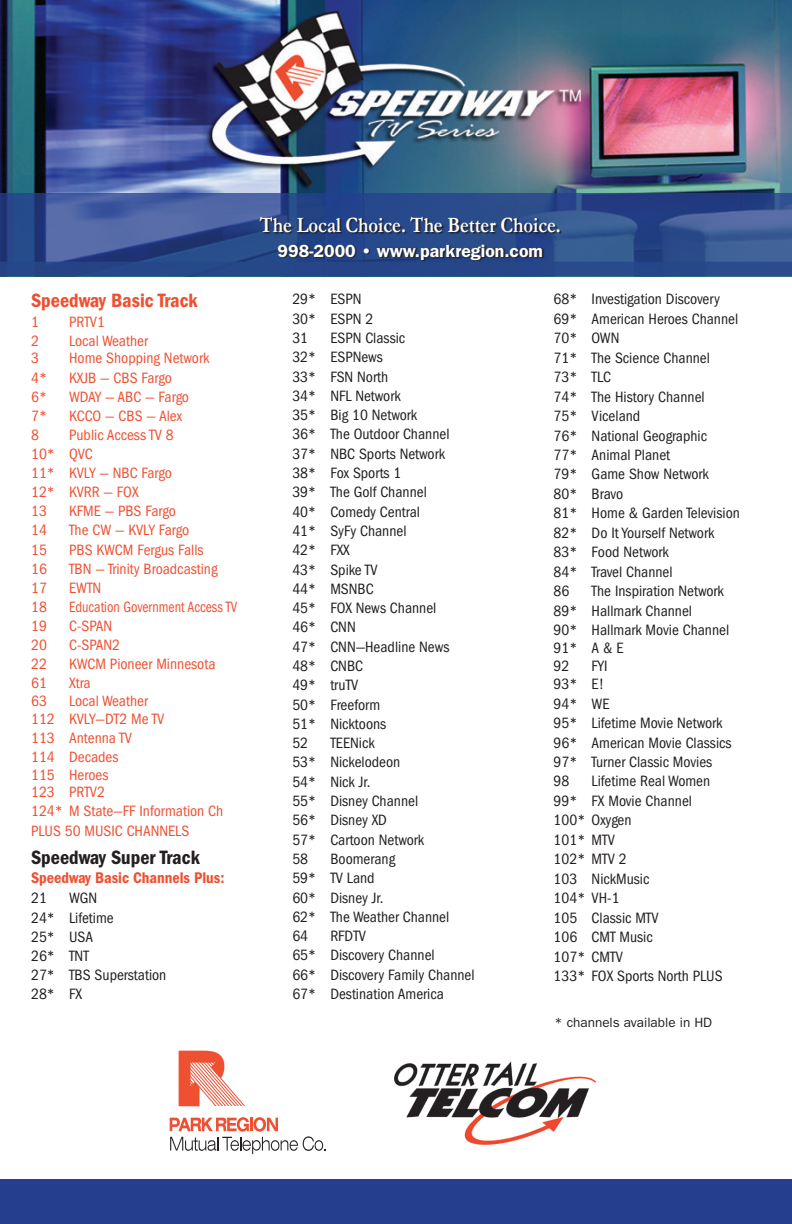
<style>
.page{position:relative;width:792px;height:1224px;background:#fff}
.page>*{position:absolute;margin:0;border:0;box-sizing:border-box;transform-origin:0 0}
.t1{font:700 22px "Garamond";color:#fff;scale:.85 1}
.t2{font:20px "ITC Franklin Gothic Std Dm Cd";color:#ef5032}
.t3{font:20px "ITC Franklin Gothic Std Dm Cd";color:#231f20}
.Body_text{font:600 17.6px "ITC Franklin Gothic Std";color:#fff}
.t4{font:16px "ITC Franklin Gothic Std Dm Cd";color:#ef5032}
.t5{font:condensed 15.6px "ITC Franklin Gothic Std";color:#231f20}
.t6{font:condensed 15.6px/17.6px "ITC Franklin Gothic Std";color:#ef5032}
.t7{font:condensed 15.6px "ITC Franklin Gothic Std";color:#ef5032;scale:.9 1}
.t8{font:13.6px "ITC Franklin Gothic Std";color:#231f20}
</style>
<div class="page">
<div style="left:0;top:1179px;width:792px;height:45px;background:#253f8e"></div>
<img style="left:0;top:0;width:792px;height:277px">
<svg style="left:0;top:193px;width:792px;height:83px;background:#314f8f"></svg>
<svg style="left:179px;top:1051px;width:66px;height:56px"></svg>
<svg style="left:170px;top:1117px;width:156px;height:37px"></svg>
<img style="left:394px;top:1061px;width:202px;height:83px">
<svg style="left:260px;top:218px;width:302px;height:17px;background:#263e6f"></svg>
<svg style="left:279px;top:245px;width:265px;height:17px;background:#233863"></svg>
<p class="t2" style="left:31px;top:289px;width:168px">Speedway Basic Track</p>
<p class="t6" style="left:31px;top:313px;width:9px">1</p>
<p class="t6" style="left:69px;top:313px;width:37px">PRTV1</p>
<p class="t6" style="left:31px;top:332px;width:9px">2</p>
<p class="t6" style="left:69px;top:332px;width:80px">Local Weather</p>
<p class="t6" style="left:31px;top:350px;width:9px">3</p>
<p class="t6" style="left:69px;top:350px;width:142px">Home Shopping Network</p>
<p class="t6" style="left:31px;top:369px;width:17px">4*</p>
<p class="t6" style="left:69px;top:369px;width:104px">KXJB — CBS Fargo</p>
<p class="t6" style="left:31px;top:388px;width:17px">6*</p>
<p class="t6" style="left:69px;top:388px;width:121px">WDAY — ABC — Fargo</p>
<p class="t6" style="left:31px;top:407px;width:17px">7*</p>
<p class="t6" style="left:69px;top:407px;width:114px">KCCO — CBS — Alex</p>
<p class="t6" style="left:31px;top:426px;width:9px">8</p>
<p class="t6" style="left:69px;top:426px;width:106px">Public Access TV 8</p>
<p class="t6" style="left:31px;top:445px;width:63px">10* QVC</p>
<p class="t6" style="left:31px;top:464px;width:142px">11* KVLY — NBC Fargo</p>
<p class="t6" style="left:31px;top:483px;width:109px">12* KVRR — FOX</p>
<p class="t6" style="left:31px;top:503px;width:17px">13</p>
<p class="t6" style="left:69px;top:503px;width:108px">KFME — PBS Fargo</p>
<p class="t6" style="left:31px;top:522px;width:17px">14</p>
<p class="t6" style="left:69px;top:522px;width:122px">The CW — KVLY Fargo</p>
<p class="t6" style="left:31px;top:541px;width:17px">15</p>
<p class="t6" style="left:69px;top:541px;width:136px">PBS KWCM Fergus Falls</p>
<p class="t6" style="left:31px;top:560px;width:17px">16</p>
<p class="t6" style="left:69px;top:560px;width:150px">TBN — Trinity Broadcasting</p>
<p class="t6" style="left:31px;top:579px;width:17px">17</p>
<p class="t6" style="left:69px;top:579px;width:34px">EWTN</p>
<p class="t6" style="left:31px;top:598px;width:17px">18</p>
<p class="t7" style="left:69px;top:598px;width:188px">Education Government Access TV</p>
<p class="t6" style="left:31px;top:617px;width:17px">19</p>
<p class="t6" style="left:69px;top:617px;width:44px">C-SPAN</p>
<p class="t6" style="left:31px;top:636px;width:17px">20</p>
<p class="t6" style="left:69px;top:636px;width:52px">C-SPAN2</p>
<p class="t6" style="left:31px;top:655px;width:17px">22</p>
<p class="t6" style="left:69px;top:655px;width:148px">KWCM Pioneer Minnesota</p>
<p class="t6" style="left:31px;top:675px;width:17px">61</p>
<p class="t6" style="left:69px;top:675px;width:23px">Xtra</p>
<p class="t6" style="left:31px;top:692px;width:17px">63</p>
<p class="t6" style="left:31px;top:692px;width:135px;text-indent:38px">Local Weather<br>112 KVLY—DT2 Me TV</p>
<p class="t6" style="left:31px;top:729px;width:102px">113 Antenna TV</p>
<p class="t6" style="left:31px;top:748px;width:89px">114 Decades<br>115 Heroes<br>123 PRTV2</p>
<p class="t6" style="left:31px;top:803px;width:194px">124* M State—FF Information Ch</p>
<p class="t6" style="left:31px;top:822px;width:160px">PLUS 50 MUSIC CHANNELS</p>
<p class="t3" style="left:31px;top:846px;width:170px">Speedway Super Track</p>
<p class="t4" style="left:31px;top:868px;width:195px">Speedway Basic Channels Plus:</p>
<p class="t5" style="left:31px;top:889px;width:17px">21</p>
<p class="t5" style="left:69px;top:889px;width:30px">WGN</p>
<p class="t5" style="left:31px;top:909px;width:84px">24* Lifetime</p>
<p class="t5" style="left:31px;top:928px;width:64px">25* USA</p>
<p class="t5" style="left:31px;top:947px;width:59px">26* TNT</p>
<p class="t5" style="left:31px;top:966px;width:137px">27* TBS Superstation</p>
<p class="t5" style="left:31px;top:985px;width:52px">28* FX</p>
<p class="t1" style="left:260px;top:212px;width:356px">The Local Choice. The Better Choice.</p>
<p class="Body_text" style="left:278px;top:240px;width:267px">998-2000 • www.parkregion.com</p>
<p class="t5" style="left:292px;top:290px;width:71px">29* ESPN</p>
<p class="t5" style="left:292px;top:310px;width:82px">30* ESPN 2</p>
<p class="t5" style="left:292px;top:329px;width:17px">31</p>
<p class="t5" style="left:330px;top:329px;width:76px">ESPN Classic</p>
<p class="t5" style="left:292px;top:348px;width:92px">32* ESPNews</p>
<p class="t5" style="left:292px;top:368px;width:98px">33* FSN North</p>
<p class="t5" style="left:292px;top:387px;width:110px">34* NFL Network</p>
<p class="t5" style="left:292px;top:406px;width:126px">35* Big 10 Network</p>
<p class="t5" style="left:292px;top:426px;width:159px">36* The Outdoor Channel</p>
<p class="t5" style="left:292px;top:445px;width:154px">37* NBC Sports Network</p>
<p class="t5" style="left:292px;top:464px;width:111px">38* Fox Sports 1</p>
<p class="t5" style="left:292px;top:483px;width:136px">39* The Golf Channel</p>
<p class="t5" style="left:292px;top:503px;width:129px">40* Comedy Central</p>
<p class="t5" style="left:292px;top:522px;width:116px">41* SyFy Channel</p>
<p class="t5" style="left:292px;top:541px;width:59px">42* FXX</p>
<p class="t5" style="left:292px;top:561px;width:87px">43* Spike TV</p>
<p class="t5" style="left:292px;top:580px;width:83px">44* MSNBC</p>
<p class="t5" style="left:292px;top:599px;width:146px">45* FOX News Channel</p>
<p class="t5" style="left:292px;top:618px;width:65px">46* CNN</p>
<p class="t5" style="left:292px;top:638px;width:159px">47* CNN—Headline News</p>
<p class="t5" style="left:292px;top:657px;width:72px">48* CNBC</p>
<p class="t5" style="left:292px;top:676px;width:68px">49* truTV</p>
<p class="t5" style="left:292px;top:696px;width:89px">50* Freeform</p>
<p class="t5" style="left:292px;top:715px;width:95px">51* Nicktoons</p>
<p class="t5" style="left:292px;top:734px;width:17px">52</p>
<p class="t5" style="left:330px;top:734px;width:46px">TEENick</p>
<p class="t5" style="left:292px;top:754px;width:110px">53* Nickelodeon</p>
<p class="t5" style="left:292px;top:773px;width:80px">54* Nick Jr.</p>
<p class="t5" style="left:292px;top:792px;width:127px">55* Disney Channel</p>
<p class="t5" style="left:292px;top:811px;width:96px">56* Disney XD</p>
<p class="t5" style="left:292px;top:831px;width:133px">57* Cartoon Network</p>
<p class="t5" style="left:292px;top:850px;width:17px">58</p>
<p class="t5" style="left:330px;top:850px;width:66px">Boomerang</p>
<p class="t5" style="left:292px;top:869px;width:84px">59* TV Land</p>
<p class="t5" style="left:292px;top:889px;width:93px">60* Disney Jr.</p>
<p class="t5" style="left:292px;top:908px;width:158px">62* The Weather Channel</p>
<p class="t5" style="left:292px;top:927px;width:17px">64</p>
<p class="t5" style="left:330px;top:927px;width:37px">RFDTV</p>
<p class="t5" style="left:292px;top:946px;width:144px">65* Discovery Channel</p>
<p class="t5" style="left:292px;top:966px;width:184px">66* Discovery Family Channel</p>
<p class="t5" style="left:292px;top:985px;width:153px">67* Destination America</p>
<p class="t5" style="left:554px;top:290px;width:168px">68* Investigation Discovery</p>
<p class="t5" style="left:554px;top:310px;width:186px">69* American Heroes Channel</p>
<p class="t5" style="left:554px;top:329px;width:67px">70* OWN</p>
<p class="t5" style="left:554px;top:349px;width:158px">71* The Science Channel</p>
<p class="t5" style="left:554px;top:368px;width:59px">73* TLC</p>
<p class="t5" style="left:554px;top:388px;width:153px">74* The History Channel</p>
<p class="t5" style="left:554px;top:407px;width:88px">75* Viceland</p>
<p class="t5" style="left:554px;top:427px;width:155px">76* National Geographic</p>
<p class="t5" style="left:554px;top:446px;width:118px">77* Animal Planet</p>
<p class="t5" style="left:554px;top:466px;width:157px">79* Game Show Network</p>
<p class="t5" style="left:554px;top:485px;width:71px">80* Bravo</p>
<p class="t5" style="left:554px;top:504px;width:188px">81* Home &amp; Garden Television</p>
<p class="t5" style="left:554px;top:524px;width:162px">82* Do It Yourself Network</p>
<p class="t5" style="left:554px;top:543px;width:117px">83* Food Network</p>
<p class="t5" style="left:554px;top:563px;width:121px">84* Travel Channel</p>
<p class="t5" style="left:554px;top:582px;width:17px">86</p>
<p class="t5" style="left:592px;top:582px;width:134px">The Inspiration Network</p>
<p class="t5" style="left:554px;top:602px;width:140px">89* Hallmark Channel</p>
<p class="t5" style="left:554px;top:621px;width:177px">90* Hallmark Movie Channel</p>
<p class="t5" style="left:554px;top:639px;width:72px">91* A &amp; E</p>
<p class="t5" style="left:554px;top:657px;width:17px">92</p>
<p class="t5" style="left:592px;top:657px;width:17px">FYI</p>
<p class="t5" style="left:554px;top:675px;width:52px">93* E!</p>
<p class="t5" style="left:554px;top:695px;width:57px">94* WE</p>
<p class="t5" style="left:554px;top:714px;width:170px">95* Lifetime Movie Network</p>
<p class="t5" style="left:554px;top:734px;width:179px">96* American Movie Classics</p>
<p class="t5" style="left:554px;top:753px;width:160px">97* Turner Classic Movies</p>
<p class="t5" style="left:554px;top:773px;width:17px">98</p>
<p class="t5" style="left:592px;top:773px;width:120px">Lifetime Real Women</p>
<p class="t5" style="left:554px;top:792px;width:140px">99* FX Movie Channel</p>
<p class="t5" style="left:554px;top:811px;width:80px">100* Oxygen</p>
<p class="t5" style="left:554px;top:831px;width:63px">101* MTV</p>
<p class="t5" style="left:554px;top:850px;width:75px">102* MTV 2</p>
<p class="t5" style="left:554px;top:870px;width:97px">103 NickMusic</p>
<p class="t5" style="left:554px;top:889px;width:67px">104* VH-1</p>
<p class="t5" style="left:554px;top:909px;width:106px">105 Classic MTV</p>
<p class="t5" style="left:554px;top:928px;width:101px">106 CMT Music</p>
<p class="t5" style="left:554px;top:948px;width:71px">107* CMTV</p>
<p class="t5" style="left:554px;top:967px;width:171px">133* FOX Sports North PLUS</p>
<p class="t8" style="left:555px;top:1015px;width:159px">* channels available in HD</p>
</div>
